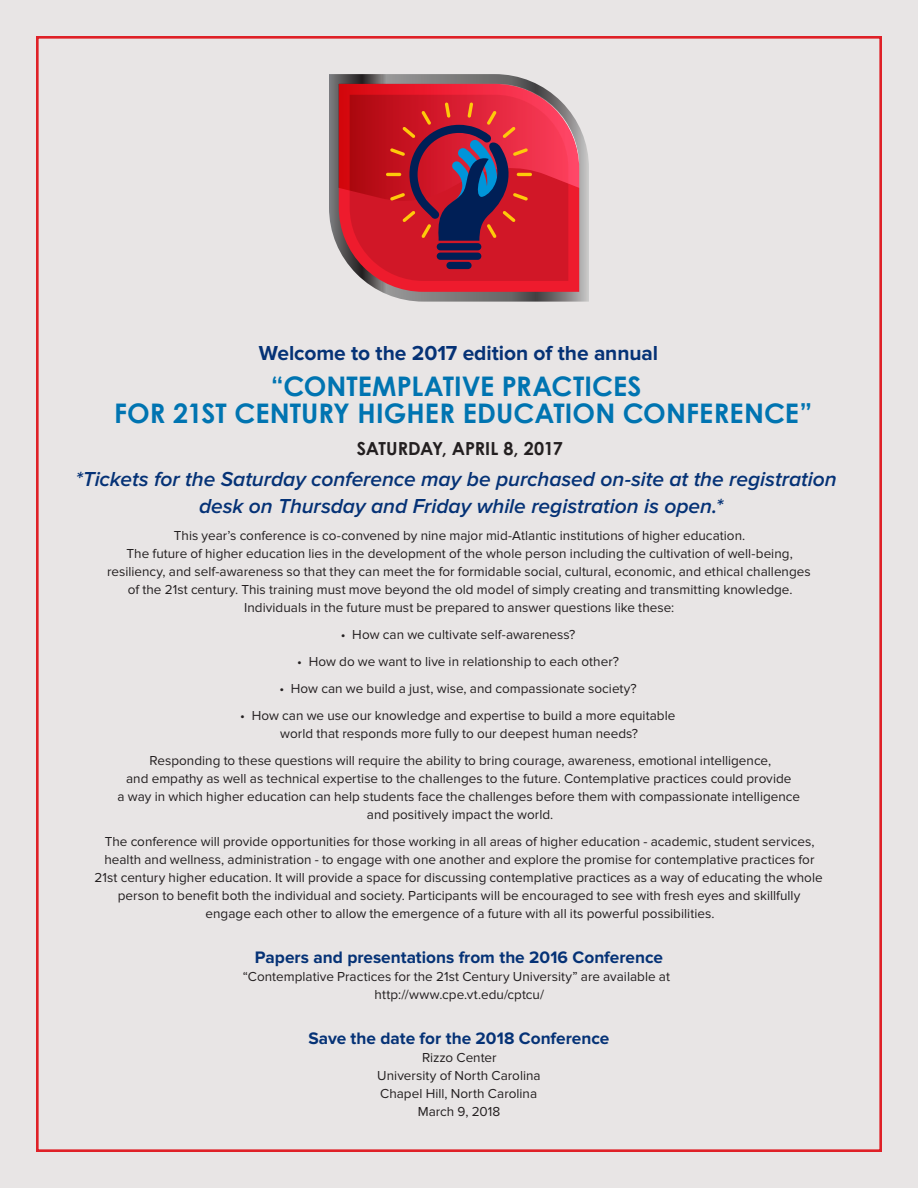
<style>
.page{position:relative;width:918px;height:1188px;background:#e8e5e5}
.page>*{position:absolute;margin:0;border:0;box-sizing:border-box;transform-origin:0 0}
.t1{font:700 27px/27px "Century Gothic";color:#0074b1;text-align:center}
.t2{font:italic 600 21px/27px "Proxima Nova";letter-spacing:-.005em;color:#053276;text-align:center}
.t3{font:700 21px "Proxima Nova";letter-spacing:-.005em;color:#053276}
.t4{font:700 18px "Century Gothic";letter-spacing:-.01em;color:#231f20}
.t5{font:700 17.25px "Proxima Nova";color:#053276}
.t6{font:13.5px/18px "Proxima Nova";color:#231f20;text-align:center}
</style>
<div class="page">
<svg style="left:329px;top:74px;width:260px;height:228px"></svg>
<svg style="left:339px;top:281px;width:240px;height:11px;background:#e1414f"></svg>
<svg style="left:339px;top:84px;width:240px;height:197px;background:#b62739"></svg>
<h2 class="t3" style="left:259px;top:341px;width:401px">Welcome to the 2017 edition of the annual</h2>
<h1 class="t1" style="left:114px;top:372px;width:700px">“CONTEMPLATIVE PRACTICES<br>FOR 21ST CENTURY HIGHER EDUCATION CONFERENCE”</h1>
<h3 class="t4" style="left:357px;top:436px;width:208px">SATURDAY, APRIL 8, 2017</h3>
<h2 class="t2" style="left:75px;top:466px;width:763px">*Tickets for the Saturday conference may be purchased on-site at the registration desk on Thursday and Friday while registration is open.*</h2>
<p class="t6" style="left:107px;top:527px;width:705px">This year’s conference is co-convened by nine major mid-Atlantic institutions of higher education.<br>The future of higher education lies in the development of the whole person including the cultivation of well-being, resiliency, and self-awareness so that they can meet the for formidable social, cultural, economic, and ethical challenges of the 21st century. This training must move beyond the old model of simply creating and transmitting knowledge.<br>Individuals in the future must be prepared to answer questions like these:</p>
<p class="t6" style="left:341px;top:626px;width:236px">• How can we cultivate self-awareness?</p>
<p class="t6" style="left:297px;top:653px;width:323px">• How do we want to live in relationship to each other?</p>
<p class="t6" style="left:279px;top:680px;width:359px">• How can we build a just, wise, and compassionate society?</p>
<p class="t6" style="left:240px;top:707px;width:437px">• How can we use our knowledge and expertise to build a more equitable world that responds more fully to our deepest human needs?</p>
<p class="t6" style="left:118px;top:752px;width:684px">Responding to these questions will require the ability to bring courage, awareness, emotional intelligence,<br>and empathy as well as technical expertise to the challenges to the future. Contemplative practices could provide<br>a way in which higher education can help students face the challenges before them with compassionate intelligence and positively impact the world.</p>
<p class="t6" style="left:94px;top:833px;width:730px">The conference will provide opportunities for those working in all areas of higher education - academic, student services, health and wellness, administration - to engage with one another and explore the promise for contemplative practices for 21st century higher education. It will provide a space for discussing contemplative practices as a way of educating the whole person to benefit both the individual and society. Participants will be encouraged to see with fresh eyes and skillfully engage each other to allow the emergence of a future with all its powerful possibilities.</p>
<p class="t5" style="left:255px;top:947px;width:409px">Papers and presentations from the 2016 Conference</p>
<p class="t6" style="left:243px;top:968px;width:429px">“Contemplative Practices for the 21st Century University” are available at http://www.cpe.vt.edu/cptcu/</p>
<p class="t5" style="left:309px;top:1028px;width:302px">Save the date for the 2018 Conference</p>
<p class="t6" style="left:377px;top:1049px;width:165px">Rizzo Center<br>University of North Carolina<br>Chapel Hill, North Carolina<br>March 9, 2018</p>
</div>
